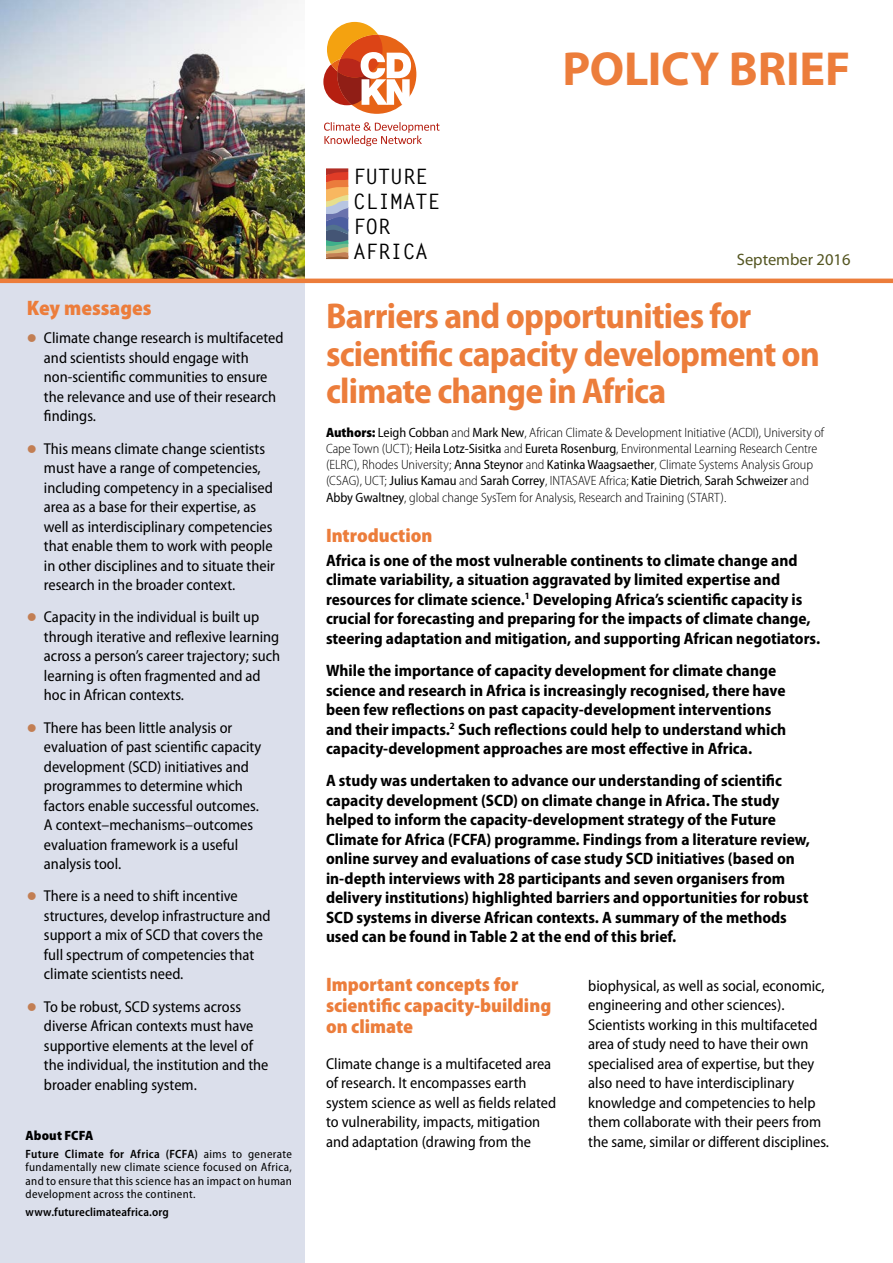
<style>
.page{position:relative;width:893px;height:1263px;background:#fff}
.page>*{position:absolute;margin:0;border:0;box-sizing:border-box;transform-origin:0 0}
.t1{font:700 48px "Myriad Pro";letter-spacing:-.005em;color:#ec7d3b}
.t2{font:700 semi-condensed 36px/37.5px "Myriad Pro";letter-spacing:-.02em;color:#ec7d3b}
.t3{font:700 21.3px/25.2px "Letter Gothic";letter-spacing:-.015em;color:#000}
.Heading_level_1{font:900 semi-condensed 21px "Myriad Pro";color:#ec7d3b}
.Heading_level_1-2{font:900 semi-condensed 19.5px/21px "Myriad Pro";color:#ec7d3b}
.Intro_para{font:700 semi-condensed 16.5px/19.5px "Myriad Pro";color:#000}
.Date{font:16.5px "Myriad Pro";color:#545521}
.Body_text{font:semi-condensed 15.75px/19.5px "Myriad Pro";color:#000}
.Heading_level_1-3{font:300 semi-condensed 13.5px/16.2px "Myriad Pro";letter-spacing:-.005em;color:#000}
.Heading_level_1-4{font:900 semi-condensed 13.5px "Myriad Pro";letter-spacing:.01em;color:#000}
.Blurb{font:semi-condensed 12px/13.5px "Myriad Pro";letter-spacing:.025em;color:#000;text-align:justify}
.Blurb-2{font:600 semi-condensed 12px "Myriad Pro";letter-spacing:.01em;color:#000}
.s1{color:#c27e53}
.s2{font-weight:600}
.s3{font-weight:900}
.s4{font-weight:400}
</style>
<div class="page">
<div style="left:0;top:280px;width:305px;height:983px;background:#dbdfeb"></div>
<svg style="left:324px;top:122px;width:116px;height:24px"></svg>
<div style="left:337px;top:35px;width:79px;height:79px;background:#e76417;border-radius:50%"></div>
<svg style="left:323px;top:22px;width:88px;height:83px"></svg>
<img style="left:0;top:0;width:305px;height:279px">
<hr style="left:0;top:279px;width:893px;height:4px;background:#ec7d3b">
<svg style="left:326px;top:168px;width:22px;height:91px;background:#a18678"></svg>
<p class="Heading_level_1" style="left:27px;top:296px;width:126px">Key messages</p>
<p class="Body_text" style="left:44px;top:329px;width:241px;text-indent:-17px"><span class="s1">●</span> Climate change research is multifaceted and scientists should engage with non-scientific communities to ensure the relevance and use of their research findings.</p>
<p class="Body_text" style="left:44px;top:439px;width:233px;text-indent:-17px"><span class="s1">●</span> This means climate change scientists must have a range of competencies, including competency in a specialised area as a base for their expertise, as well as interdisciplinary competencies that enable them to work with people in other disciplines and to situate their research in the broader context.</p>
<p class="Body_text" style="left:44px;top:608px;width:238px;text-indent:-17px"><span class="s1">●</span> Capacity in the individual is built up through iterative and reflexive learning across a person’s career trajectory; such learning is often fragmented and ad hoc in African contexts.</p>
<p class="Body_text" style="left:44px;top:718px;width:219px;text-indent:-17px"><span class="s1">●</span> There has been little analysis or evaluation of past scientific capacity development (SCD) initiatives and programmes to determine which factors enable successful outcomes.<br>A context–mechanisms–outcomes evaluation framework is a useful analysis tool.</p>
<p class="Body_text" style="left:44px;top:887px;width:228px;text-indent:-17px"><span class="s1">●</span> There is a need to shift incentive structures, develop infrastructure and support a mix of SCD that covers the full spectrum of competencies that climate scientists need.</p>
<p class="Body_text" style="left:44px;top:997px;width:226px;text-indent:-17px"><span class="s1">●</span> To be robust, SCD systems across diverse African contexts must have supportive elements at the level of the individual, the institution and the broader enabling system.</p>
<p class="Heading_level_1-4" style="left:26px;top:1128px;width:69px">About FCFA</p>
<p class="Blurb" style="left:26px;top:1147px;width:268px"><span class="s2">Future Climate for Africa (FCFA)</span> aims to generate fundamentally new climate science focused on Africa, and to ensure that this science has an impact on human development across the continent.</p>
<p class="Blurb-2" style="left:26px;top:1205px;width:145px">www.futureclimateafrica.org</p>
<h3 class="t3" style="left:353px;top:164px;width:89px">FUTURE<br>CLIMATE<br>FOR<br>AFRICA</h3>
<h1 class="t1" style="left:562px;top:38px;width:289px">POLICY BRIEF</h1>
<p class="Date" style="left:737px;top:249px;width:115px">September 2016</p>
<p class="t2" style="left:326px;top:298px;width:495px">Barriers and opportunities for scientific capacity development on climate change in Africa</p>
<p class="Heading_level_1-3" style="left:326px;top:424px;width:499px"><span class="s3">Authors:</span> <span class="s4">Leigh Cobban</span> and <span class="s4">Mark New</span>, African Climate &amp; Development Initiative (ACDI), University of Cape Town (UCT); <span class="s4">Heila Lotz-Sisitka</span> and <span class="s4">Eureta Rosenburg</span>, Environmental Learning Research Centre (ELRC), Rhodes University; <span class="s4">Anna Steynor</span> and <span class="s4">Katinka Waagsaether</span>, Climate Systems Analysis Group (CSAG), UCT; <span class="s4">Julius Kamau</span> and <span class="s4">Sarah Correy</span>, INTASAVE Africa; <span class="s4">Katie Dietrich</span>, <span class="s4">Sarah Schweizer</span> and <span class="s4">Abby Gwaltney</span>, global change SysTem for Analysis, Research and Training (START).</p>
<p class="Heading_level_1-2" style="left:326px;top:525px;width:108px">Introduction</p>
<p class="Intro_para" style="left:326px;top:551px;width:496px">Africa is one of the most vulnerable continents to climate change and climate variability, a situation aggravated by limited expertise and resources for climate science.<sup>1</sup> Developing Africa’s scientific capacity is crucial for forecasting and preparing for the impacts of climate change, steering adaptation and mitigation, and supporting African negotiators.</p>
<p class="Intro_para" style="left:326px;top:661px;width:462px">While the importance of capacity development for climate change science and research in Africa is increasingly recognised, there have been few reflections on past capacity-development interventions and their impacts.<sup>2</sup> Such reflections could help to understand which capacity-development approaches are most effective in Africa.</p>
<p class="Intro_para" style="left:326px;top:771px;width:485px">A study was undertaken to advance our understanding of scientific capacity development (SCD) on climate change in Africa. The study helped to inform the capacity-development strategy of the Future Climate for Africa (FCFA) programme. Findings from a literature review, online survey and evaluations of case study SCD initiatives (based on in-depth interviews with 28 participants and seven organisers from delivery institutions) highlighted barriers and opportunities for robust SCD systems in diverse African contexts. A summary of the methods used can be found in Table 2 at the end of this brief.</p>
<p class="Heading_level_1-2" style="left:326px;top:974px;width:227px">Important concepts for scientific capacity-building on climate</p>
<p class="Body_text" style="left:326px;top:1054px;width:232px">Climate change is a multifaceted area of research. It encompasses earth system science as well as fields related to vulnerability, impacts, mitigation and adaptation (drawing from the</p>
<p class="Body_text" style="left:588px;top:976px;width:242px">biophysical, as well as social, economic, engineering and other sciences).<br>Scientists working in this multifaceted area of study need to have their own specialised area of expertise, but they also need to have interdisciplinary knowledge and competencies to help them collaborate with their peers from the same, similar or different disciplines.</p>
</div>
